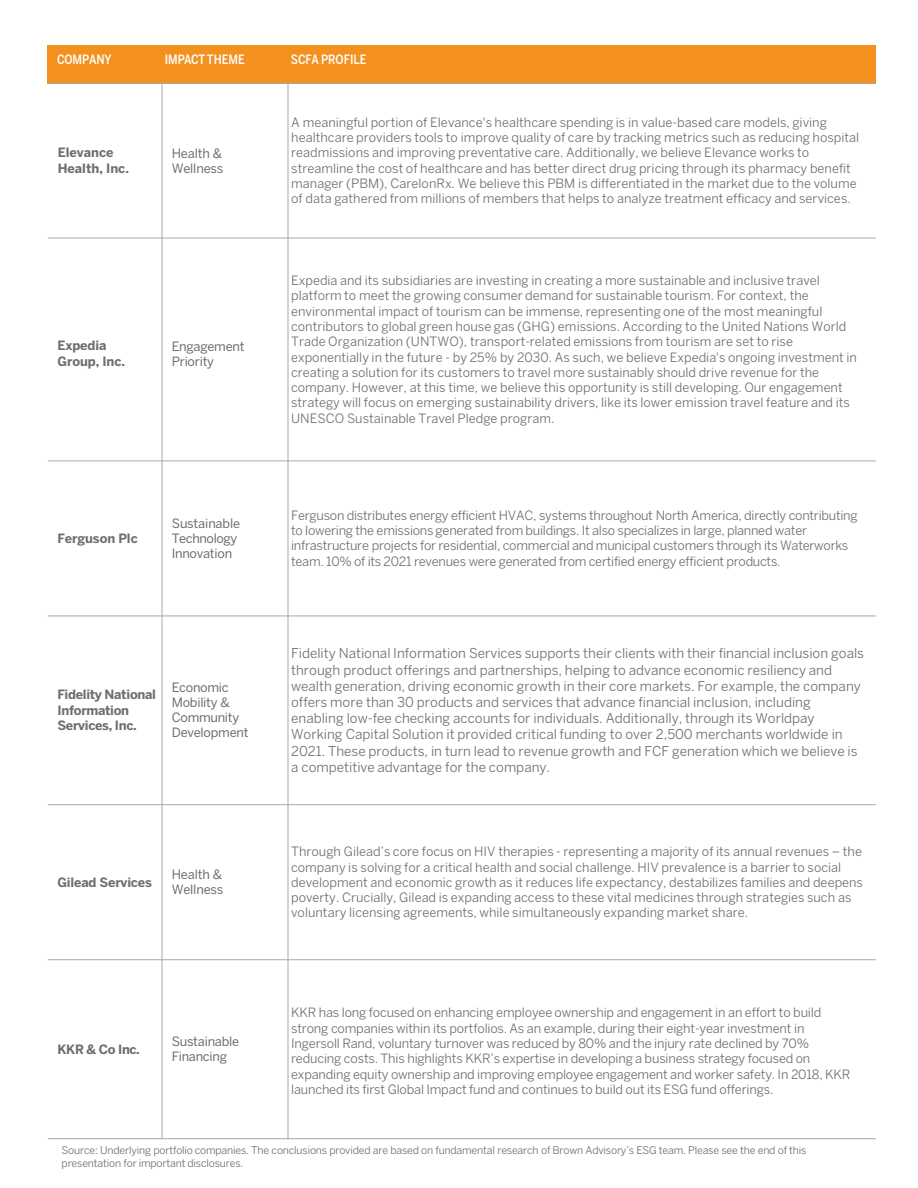
<style>
.page{position:relative;width:918px;height:1188px;background:#fff}
.page>*{position:absolute;margin:0;border:0;box-sizing:border-box;transform-origin:0 0}
.t1{font:13.5px/16.2px "Benton Sans";color:#6d6e71}
.t2{font:12.75px/15.3px "Benton Sans";color:#6d6e71}
.t3{font:12.75px/15.3px "Benton Sans";letter-spacing:-.02em;color:#6d6e71}
.t4{font:12.75px/15px "Benton Sans";letter-spacing:-.02em;color:#6d6e71}
.t5{font:700 12.75px/15.3px "Benton Sans";letter-spacing:-.015em;color:#6d6e71}
.t6{font:500 12.75px "Benton Sans Cond";letter-spacing:-.005em;color:#fff}
.t7{font:10.5px/12.6px "Benton Sans";letter-spacing:-.015em;color:#6d6e71}
</style>
<div class="page">
<div style="left:48px;top:45px;width:114px;height:38px;background:#f4911e"></div>
<div style="left:162px;top:45px;width:126px;height:38px;background:#f4911e"></div>
<div style="left:288px;top:45px;width:588px;height:38px;background:#f4911e"></div>
<hr style="left:162px;top:83px;width:1px;height:1056px;background:#a7a9ac">
<hr style="left:288px;top:83px;width:1px;height:1056px;background:#a7a9ac">
<hr style="left:48px;top:83px;width:828px;height:1px;background:#a7a9ac">
<hr style="left:48px;top:238px;width:828px;height:1px;background:#a7a9ac">
<hr style="left:48px;top:461px;width:828px;height:1px;background:#a7a9ac">
<hr style="left:48px;top:616px;width:828px;height:1px;background:#a7a9ac">
<hr style="left:48px;top:804px;width:828px;height:1px;background:#a7a9ac">
<hr style="left:48px;top:959px;width:828px;height:1px;background:#a7a9ac">
<hr style="left:48px;top:1138px;width:828px;height:1px;background:#a7a9ac">
<p class="t6" style="left:57px;top:51px;width:56px">COMPANY</p>
<p class="t6" style="left:165px;top:51px;width:81px">IMPACTTHEME</p>
<p class="t6" style="left:291px;top:51px;width:77px">SCFA PROFILE</p>
<p class="t5" style="left:58px;top:145px;width:57px">Elevance</p>
<p class="t5" style="left:58px;top:161px;width:73px">Health, Inc.</p>
<p class="t4" style="left:172px;top:146px;width:53px">Health &amp;<br>Wellness</p>
<p class="t5" style="left:57px;top:338px;width:69px">Expedia<br>Group, Inc.</p>
<p class="t4" style="left:172px;top:339px;width:74px">Engagement<br>Priority</p>
<p class="t2" style="left:291px;top:115px;width:569px">A meaningful portion of Elevance's healthcare spending is in value-based care models, giving healthcare providers tools to improve quality of care by tracking metrics such as reducing hospital readmissions and improving preventative care. Additionally, we believe Elevance works to streamline the cost of healthcare and has better direct drug pricing through its pharmacy benefit manager (PBM), CarelonRx. We believe this PBM is differentiated in the market due to the volume of data gathered from millions of members that helps to analyze treatment efficacy and services.</p>
<p class="t2" style="left:291px;top:273px;width:567px">Expedia and its subsidiaries are investing in creating a more sustainable and inclusive travel platform to meet the growing consumer demand for sustainable tourism. For context, the environmental impact of tourism can be immense, representing one of the most meaningful contributors to global green house gas (GHG) emissions. According to the United Nations World Trade Organization (UNTWO), transport-related emissions from tourism are set to rise exponentially in the future - by 25% by 2030. As such, we believe Expedia's ongoing investment in creating a solution for its customers to travel more sustainably should drive revenue for the company. However, at this time, we believe this opportunity is still developing. Our engagement strategy will focus on emerging sustainability drivers, like its lower emission travel feature and its UNESCO Sustainable Travel Pledge program.</p>
<p class="t5" style="left:57px;top:531px;width:82px">Ferguson Plc</p>
<p class="t4" style="left:172px;top:516px;width:70px">Sustainable<br>Technology<br>Innovation</p>
<p class="t3" style="left:291px;top:508px;width:568px">Ferguson distributes energy efficient HVAC, systems throughout North America, directly contributing to lowering the emissions generated from buildings. It also specializes in large, planned water infrastructure projects for residential, commercial and municipal customers through its Waterworks team. 10% of its 2021 revenues were generated from certified energy efficient products.</p>
<p class="t5" style="left:57px;top:687px;width:100px">Fidelity National<br>Information<br>Services, Inc.</p>
<p class="t4" style="left:172px;top:680px;width:78px">Economic<br>Mobility &amp;<br>Community<br>Development</p>
<p class="t5" style="left:57px;top:875px;width:96px">Gilead Services</p>
<p class="t4" style="left:172px;top:867px;width:53px">Health &amp;<br>Wellness</p>
<p class="t5" style="left:57px;top:1042px;width:84px">KKR &amp; Co Inc.</p>
<p class="t4" style="left:172px;top:1034px;width:69px">Sustainable<br>Financing</p>
<p class="t1" style="left:291px;top:646px;width:574px">Fidelity National Information Services supports their clients with their financial inclusion goals through product offerings and partnerships, helping to advance economic resiliency and wealth generation, driving economic growth in their core markets. For example, the company offers more than 30 products and services that advance financial inclusion, including enabling low-fee checking accounts for individuals. Additionally, through its Worldpay Working Capital Solution it provided critical funding to over 2,500 merchants worldwide in 2021. These products, in turn lead to revenue growth and FCF generation which we believe is a competitive advantage for the company.</p>
<p class="t2" style="left:291px;top:844px;width:573px">Through Gilead’s core focus on HIV therapies - representing a majority of its annual revenues – the company is solving for a critical health and social challenge. HIV prevalence is a barrier to social development and economic growth as it reduces life expectancy, destabilizes families and deepens poverty. Crucially, Gilead is expanding access to these vital medicines through strategies such as voluntary licensing agreements, while simultaneously expanding market share.</p>
<p class="t2" style="left:291px;top:1005px;width:561px">KKR has long focused on enhancing employee ownership and engagement in an effort to build strong companies within its portfolios. As an example, during their eight-year investment in Ingersoll Rand, voluntary turnover was reduced by 80% and the injury rate declined by 70% reducing costs. This highlights KKR’s expertise in developing a business strategy focused on expanding equity ownership and improving employee engagement and worker safety. In 2018, KKR launched its first Global Impact fund and continues to build out its ESG fund offerings.</p>
<p class="t7" style="left:62px;top:1144px;width:746px">Source: Underlying portfolio companies. The conclusions provided are based on fundamental research of Brown Advisory’s ESG team. Please see the end of this presentation for important disclosures.</p>
</div>
